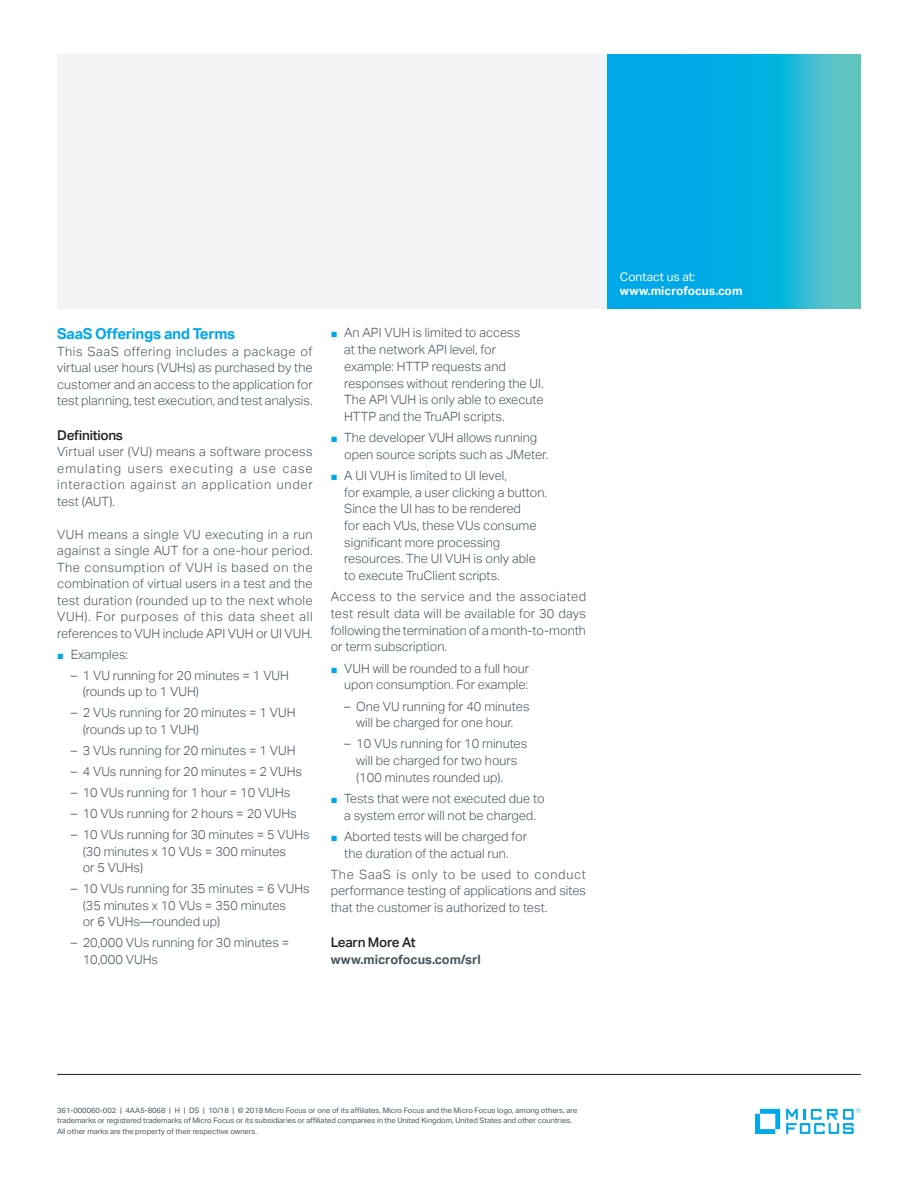
<style>
.page{position:relative;width:918px;height:1188px;background:#fff}
.page>*{position:absolute;margin:0;border:0;box-sizing:border-box;transform-origin:0 0}
.subhead_10_13-blue{font:700 15px "Aktiv Grotesk";letter-spacing:-.02em;color:#00a7e9}
.subhead_9_12_medium{font:500 13.5px "Aktiv Grotesk";letter-spacing:-.02em;color:#231f20}
.body_8_5_11-grey{font:300 12.75px/16.6px "Aktiv Grotesk";color:#45555f}
.body_8_5_11-grey-2{font:700 12.75px "Aktiv Grotesk";color:#45555f}
.Contact_URL_8_9_5-bo{font:700 12px "Aktiv Grotesk";color:#fff}
.Contact_8_9_5-regula{font:12px "Aktiv Grotesk";color:#fff}
.mousetype-legal_5_7{font:7.5px/10.5px "Aktiv Grotesk";color:#45555f}
.s1{font-family:"Arial";font-weight:400;font-size:11.25px;color:#00a7e9}
</style>
<div class="page">
<hr style="left:57px;top:1074px;width:804px;height:1px;background:#231f20">
<svg style="left:755px;top:1109px;width:25px;height:25px"></svg>
<svg style="left:786px;top:1108px;width:75px;height:26px"></svg>
<svg style="left:607px;top:54px;width:254px;height:254px;background:#14b1dd"></svg>
<div style="left:57px;top:54px;width:550px;height:254px;background:#f2f3f4"></div>
<p class="subhead_10_13-blue" style="left:57px;top:325px;width:180px">SaaS Offerings and Terms</p>
<p class="body_8_5_11-grey" style="left:57px;top:343px;width:257px;text-align:justify">This SaaS offering includes a package of virtual user hours (VUHs) as purchased by the customer and an access to the application for test planning, test execution, and test analysis.</p>
<p class="subhead_9_12_medium" style="left:57px;top:427px;width:67px">Definitions</p>
<p class="body_8_5_11-grey" style="left:57px;top:444px;width:257px;text-align:justify">Virtual user (VU) means a software process emulating users executing a use case interaction against an application under test (AUT).</p>
<p class="body_8_5_11-grey" style="left:57px;top:526px;width:257px;text-align:justify">VUH means a single VU executing in a run against a single AUT for a one-hour period.<br>The consumption of VUH is based on the combination of virtual users in a test and the test duration (rounded up to the next whole VUH). For purposes of this data sheet all references to VUH include API VUH or UI VUH.</p>
<p class="body_8_5_11-grey" style="left:57px;top:646px;width:72px"><span class="s1">■</span> Examples:</p>
<p class="body_8_5_11-grey" style="left:83px;top:667px;width:208px;text-indent:-12px">– 1 VU running for 20 minutes = 1 VUH (rounds up to 1 VUH)</p>
<p class="body_8_5_11-grey" style="left:83px;top:705px;width:214px;text-indent:-12px">– 2 VUs running for 20 minutes = 1 VUH (rounds up to 1 VUH)</p>
<p class="body_8_5_11-grey" style="left:71px;top:742px;width:226px">– 3 VUs running for 20 minutes = 1 VUH</p>
<p class="body_8_5_11-grey" style="left:71px;top:763px;width:233px">– 4 VUs running for 20 minutes = 2 VUHs</p>
<p class="body_8_5_11-grey" style="left:71px;top:784px;width:221px">– 10 VUs running for 1 hour = 10 VUHs</p>
<p class="body_8_5_11-grey" style="left:71px;top:805px;width:228px">– 10 VUs running for 2 hours = 20 VUHs</p>
<p class="body_8_5_11-grey" style="left:83px;top:826px;width:229px;text-indent:-12px">– 10 VUs running for 30 minutes = 5 VUHs (30 minutes x 10 VUs = 300 minutes<br>or 5 VUHs)</p>
<p class="body_8_5_11-grey" style="left:83px;top:880px;width:229px;text-indent:-12px">– 10 VUs running for 35 minutes = 6 VUHs (35 minutes x 10 VUs = 350 minutes<br>or 6 VUHs—rounded up)</p>
<p class="body_8_5_11-grey" style="left:83px;top:935px;width:208px;text-indent:-12px">– 20,000 VUs running for 30 minutes =<br>10,000 VUHs</p>
<p class="body_8_5_11-grey" style="left:344px;top:325px;width:201px;text-indent:-14px"><span class="s1">■</span> An API VUH is limited to access<br>at the network API level, for example: HTTP requests and responses without rendering the UI.<br>The API VUH is only able to execute<br>HTTP and the TruAPI scripts.</p>
<p class="body_8_5_11-grey" style="left:344px;top:429px;width:206px;text-indent:-14px"><span class="s1">■</span> The developer VUH allows running open source scripts such as JMeter.</p>
<p class="body_8_5_11-grey" style="left:344px;top:467px;width:204px;text-indent:-14px"><span class="s1">■</span> A UI VUH is limited to UI level,<br>for example, a user clicking a button.<br>Since the UI has to be rendered<br>for each VUs, these VUs consume significant more processing resources. The UI VUH is only able to execute TruClient scripts.</p>
<p class="body_8_5_11-grey" style="left:331px;top:589px;width:257px;text-align:justify">Access to the service and the associated test result data will be available for 30 days following the termination of a month-to-month or term subscription.</p>
<p class="body_8_5_11-grey" style="left:331px;top:660px;width:200px;text-align:right"><span class="s1">■</span> VUH will be rounded to a full hour upon consumption. For example:</p>
<p class="body_8_5_11-grey" style="left:344px;top:698px;width:187px;text-align:center">– One VU running for 40 minutes will be charged for one hour.</p>
<p class="body_8_5_11-grey" style="left:356px;top:736px;width:173px;text-indent:-12px">– 10 VUs running for 10 minutes will be charged for two hours (100 minutes rounded up).</p>
<p class="body_8_5_11-grey" style="left:331px;top:790px;width:216px;text-align:center"><span class="s1">■</span> Tests that were not executed due to a system error will not be charged.</p>
<p class="body_8_5_11-grey" style="left:331px;top:828px;width:198px;text-align:center"><span class="s1">■</span> Aborted tests will be charged for the duration of the actual run.</p>
<p class="body_8_5_11-grey" style="left:331px;top:866px;width:257px;text-align:justify">The SaaS is only to be used to conduct performance testing of applications and sites that the customer is authorized to test.</p>
<p class="subhead_9_12_medium" style="left:331px;top:934px;width:87px">Learn More At</p>
<p class="body_8_5_11-grey-2" style="left:331px;top:952px;width:152px">www.microfocus.com/srl</p>
<p class="Contact_8_9_5-regula" style="left:620px;top:269px;width:77px">Contact us at:</p>
<p class="Contact_URL_8_9_5-bo" style="left:620px;top:284px;width:124px">www.microfocus.com</p>
<p class="mousetype-legal_5_7" style="left:57px;top:1105px;width:522px">361-000060-002 | 4AA5-8068 | H | DS | 10/18 | © 2018 Micro Focus or one of its affiliates. Micro Focus and the Micro Focus logo, among others, are trademarks or registered trademarks of Micro Focus or its subsidiaries or affiliated companies in the United Kingdom, United States and other countries.<br>All other marks are the property of their respective owners.</p>
</div>
